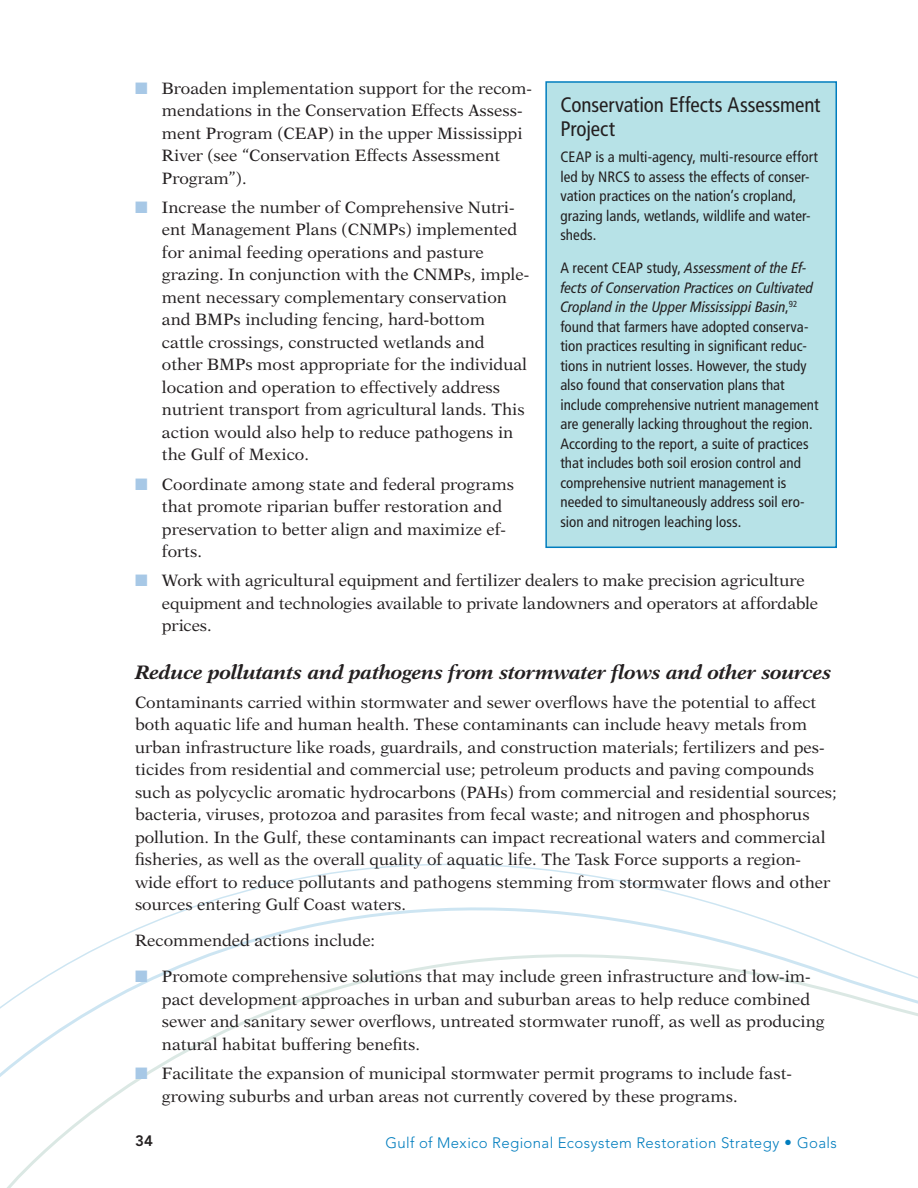
<style>
.page{position:relative;width:918px;height:1188px;background:#fff}
.page>*{position:absolute;margin:0;border:0;box-sizing:border-box;transform-origin:0 0}
.Green_box_header{font:condensed 21px/24px "Frutiger LT Std";letter-spacing:-.005em;color:#231f20}
.subhead4{font:italic 700 19.5px "New Aster LT Std";letter-spacing:-.015em;color:#231f20}
.bullet_list{font:16.5px/22.5px "New Aster LT Std";color:#231f20}
.body_text{font:16.5px/22.5px "New Aster LT Std";color:#231f20}
.sidebar_text{font:condensed 15px/19.5px "Frutiger LT Std";letter-spacing:.005em;color:#231f20}
.t1{font:300 15px "Avenir LT Std";letter-spacing:.025em;color:#007dbe}
.t2{font:800 15px "Avenir LT Std";color:#231f20}
.s1{color:#a7c8e6}
.s2{font-family:"Frutiger LT Pro";font-style:italic}
</style>
<div class="page">
<svg style="left:0;top:863px;width:918px;height:325px"></svg>
<div style="left:546px;top:82px;width:290px;height:465px;background:#b7e2e7"></div>
<div style="left:545px;top:81px;width:292px;height:467px;border:2px solid #007dbe"></div>
<p class="bullet_list" style="left:162px;top:77px;width:371px;text-indent:-27px"><span class="s1">■</span> Broaden implementation support for the recom&shy;mendations in the Conservation Effects Assess&shy;ment Program (CEAP) in the upper Mississippi River (see “Conservation Effects Assessment Program”).</p>
<p class="bullet_list" style="left:162px;top:196px;width:369px;text-indent:-27px"><span class="s1">■</span> Increase the number of Comprehensive Nutri&shy;ent Management Plans (CNMPs) implemented for animal feeding operations and pasture grazing. In conjunction with the CNMPs, imple&shy;ment necessary complementary conservation and BMPs including fencing, hard-bottom cattle crossings, constructed wetlands and other BMPs most appropriate for the individual location and operation to effectively address nutrient transport from agricultural lands. This action would also help to reduce pathogens in the Gulf of Mexico.</p>
<p class="bullet_list" style="left:162px;top:473px;width:354px;text-indent:-27px"><span class="s1">■</span> Coordinate among state and federal programs that promote riparian buffer restoration and preservation to better align and maximize ef&shy;forts.</p>
<p class="bullet_list" style="left:162px;top:569px;width:658px;text-indent:-27px"><span class="s1">■</span> Work with agricultural equipment and fertilizer dealers to make precision agriculture equipment and technologies available to private landowners and operators at affordable prices.</p>
<p class="subhead4" style="left:135px;top:660px;width:698px">Reduce pollutants and pathogens from stormwater flows and other sources</p>
<p class="body_text" style="left:135px;top:691px;width:703px">Contaminants carried within stormwater and sewer overflows have the potential to affect both aquatic life and human health. These contaminants can include heavy metals from urban infrastructure like roads, guardrails, and construction materials; fertilizers and pes&shy;ticides from residential and commercial use; petroleum products and paving compounds such as polycyclic aromatic hydrocarbons (PAHs) from commercial and residential sources; bacteria, viruses, protozoa and parasites from fecal waste; and nitrogen and phosphorus pollution. In the Gulf, these contaminants can impact recreational waters and commercial fisheries, as well as the overall quality of aquatic life. The Task Force supports a region&shy;wide effort to reduce pollutants and pathogens stemming from stormwater flows and other sources entering Gulf Coast waters.</p>
<p class="body_text" style="left:135px;top:929px;width:242px">Recommended actions include:</p>
<p class="bullet_list" style="left:162px;top:965px;width:664px;text-indent:-27px"><span class="s1">■</span> Promote comprehensive solutions that may include green infrastructure and low-im&shy;pact development approaches in urban and suburban areas to help reduce combined sewer and sanitary sewer overflows, untreated stormwater runoff, as well as producing natural habitat buffering benefits.</p>
<p class="bullet_list" style="left:162px;top:1062px;width:632px;text-indent:-27px"><span class="s1">■</span> Facilitate the expansion of municipal stormwater permit programs to include fast&shy;growing suburbs and urban areas not currently covered by these programs.</p>
<p class="Green_box_header" style="left:560px;top:93px;width:262px">Conservation Effects Assessment<br>Project</p>
<p class="sidebar_text" style="left:560px;top:147px;width:259px">CEAP is a multi-agency, multi-resource effort led by NRCS to assess the effects of conser&shy;vation practices on the nation’s cropland, grazing lands, wetlands, wildlife and water&shy;sheds.</p>
<p class="sidebar_text" style="left:560px;top:258px;width:260px">A recent CEAP study, <span class="s2">Assessment of the Ef&shy;fects of Conservation Practices on Cultivated Cropland in the Upper Mississippi Basin</span>,<sup>92 </sup>found that farmers have adopted conserva&shy;tion practices resulting in significant reduc&shy;tions in nutrient losses. However, the study also found that conservation plans that include comprehensive nutrient management are generally lacking throughout the region.<br>According to the report, a suite of practices that includes both soil erosion control and comprehensive nutrient management is needed to simultaneously address soil ero&shy;sion and nitrogen leaching loss.</p>
<p class="t2" style="left:135px;top:1132px;width:19px">34</p>
<p class="t1" style="left:385px;top:1134px;width:453px">Gulf of Mexico Regional Ecosystem Restoration Strategy ● Goals</p>
</div>
